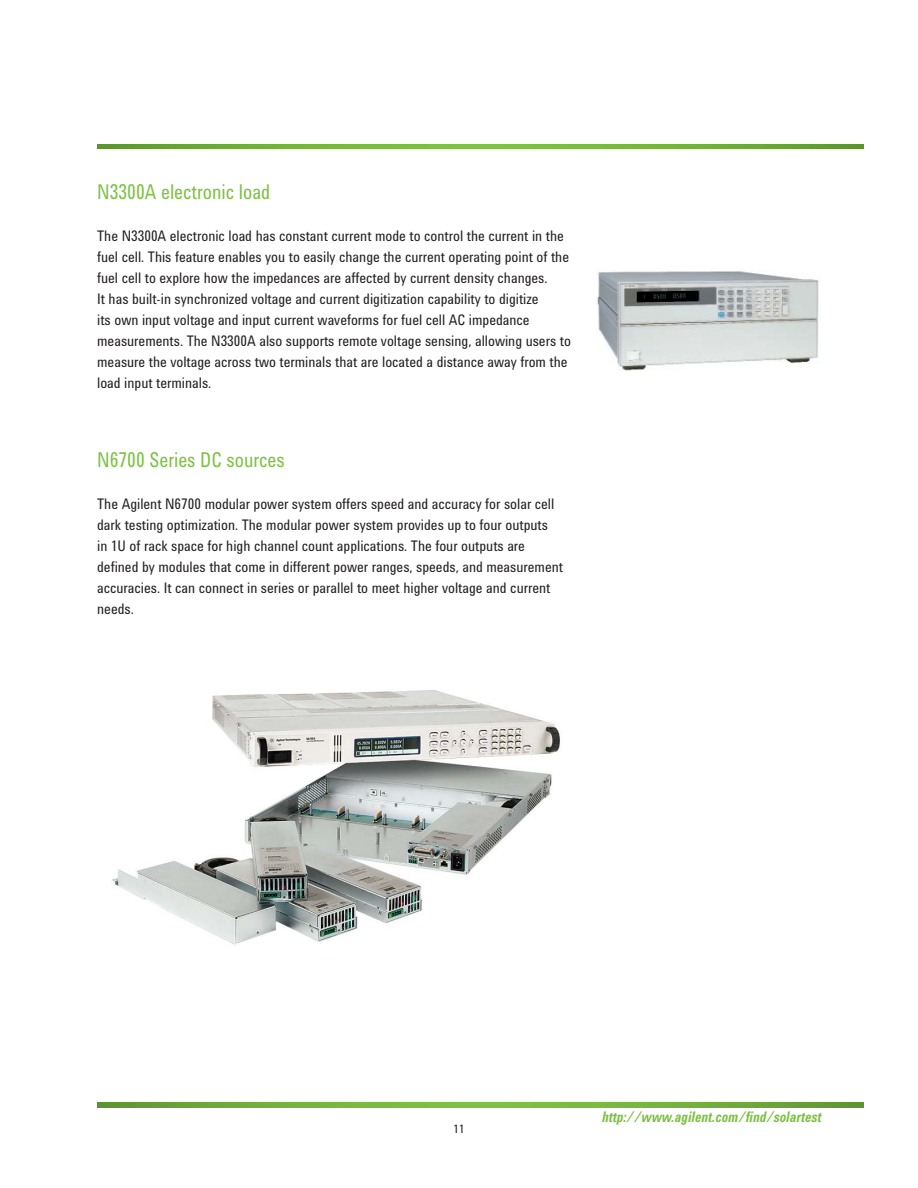
<style>
.page{position:relative;width:918px;height:1188px;background:#fff}
.page>*{position:absolute;margin:0;border:0;box-sizing:border-box;transform-origin:0 0}
.t1{font:21px "Agilent Condensed CFF";color:#7dc242;scale:.9 1}
.t2{font:15px/21px "Agilent Condensed CFF";color:#231f20;scale:.95 1}
.t3{font:italic 700 15px "Agilent Condensed CFF";color:#7dc242;scale:.9 1}
.t4{font:12px "Agilent Condensed CFF";color:#231f20}
</style>
<div class="page">
<img style="left:597px;top:271px;width:224px;height:100px">
<svg style="left:97px;top:145px;width:766px;height:4px;background:#70b03b"></svg>
<svg style="left:97px;top:1103px;width:766px;height:4px;background:#70b03b"></svg>
<img style="left:112px;top:690px;width:448px;height:255px">
<h1 class="t1" style="left:97px;top:184px;width:194px">N3300A electronic load</h1>
<p class="t2" style="left:97px;top:227px;width:500px">The N3300A electronic load has constant current mode to control the current in the fuel cell. This feature enables you to easily change the current operating point of the fuel cell to explore how the impedances are affected by current density changes.<br>It has built-in synchronized voltage and current digitization capability to digitize<br>its own input voltage and input current waveforms for fuel cell AC impedance measurements. The N3300A also supports remote voltage sensing, allowing users to measure the voltage across two terminals that are located a distance away from the load input terminals.</p>
<h1 class="t1" style="left:97px;top:452px;width:210px">N6700 Series DC sources</h1>
<p class="t2" style="left:97px;top:495px;width:492px">The Agilent N6700 modular power system offers speed and accuracy for solar cell dark testing optimization. The modular power system provides up to four outputs<br>in 1U of rack space for high channel count applications. The four outputs are defined by modules that come in different power ranges, speeds, and measurement accuracies. It can connect in series or parallel to meet higher voltage and current needs.</p>
<p class="t4" style="left:453px;top:1124px;width:13px">11</p>
<p class="t3" style="left:601px;top:1111px;width:245px">http://www.agilent.com/find/solartest</p>
</div>
